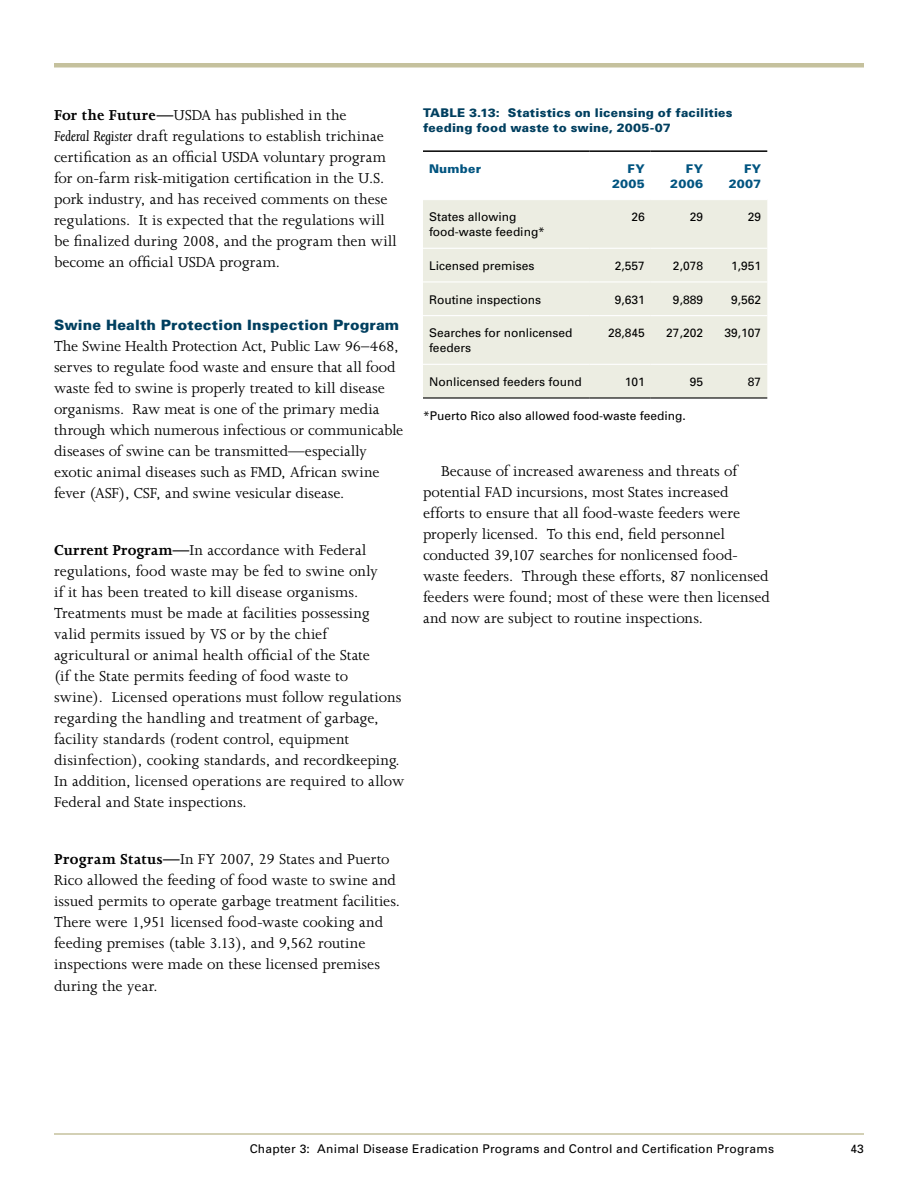
<style>
.page{position:relative;width:918px;height:1188px;background:#fff}
.page>*{position:absolute;margin:0;border:0;box-sizing:border-box;transform-origin:0 0}
.t1{font:16.5px/21px "Joanna";color:#000}
.t2{font:900 14.25px "Univers";letter-spacing:.015em;color:#003f5f}
.t3{font:12px/15px "Univers";color:#000}
.t4{font:12px "Univers";letter-spacing:.02em;color:#000}
.t5{font:900 12px/15px "Univers";letter-spacing:.02em;color:#003f5f}
.t6{font:900 12px/15px "Univers";letter-spacing:.025em;color:#005480;text-align:right}
.s1{font-weight:700}
.s2{font-style:italic}
</style>
<div class="page">
<div style="left:423px;top:200px;width:344px;height:197px;background:#ecede2"></div>
<hr style="left:423px;top:248px;width:166px;height:1px;background:#fff">
<hr style="left:589px;top:248px;width:62px;height:1px;background:#fff">
<hr style="left:651px;top:248px;width:58px;height:1px;background:#fff">
<hr style="left:709px;top:248px;width:58px;height:1px;background:#fff">
<hr style="left:423px;top:281px;width:166px;height:2px;background:#fff">
<hr style="left:589px;top:281px;width:62px;height:2px;background:#fff">
<hr style="left:651px;top:281px;width:58px;height:2px;background:#fff">
<hr style="left:709px;top:281px;width:58px;height:2px;background:#fff">
<hr style="left:423px;top:315px;width:166px;height:1px;background:#fff">
<hr style="left:589px;top:315px;width:62px;height:1px;background:#fff">
<hr style="left:651px;top:315px;width:58px;height:1px;background:#fff">
<hr style="left:709px;top:315px;width:58px;height:1px;background:#fff">
<hr style="left:423px;top:364px;width:166px;height:1px;background:#fff">
<hr style="left:589px;top:364px;width:62px;height:1px;background:#fff">
<hr style="left:651px;top:364px;width:58px;height:1px;background:#fff">
<hr style="left:709px;top:364px;width:58px;height:1px;background:#fff">
<hr style="left:423px;top:150px;width:166px;height:2px;background:#000">
<hr style="left:589px;top:150px;width:62px;height:2px;background:#000">
<hr style="left:651px;top:150px;width:58px;height:2px;background:#000">
<hr style="left:709px;top:150px;width:58px;height:2px;background:#000">
<hr style="left:423px;top:397px;width:166px;height:2px;background:#000">
<hr style="left:589px;top:397px;width:62px;height:2px;background:#000">
<hr style="left:651px;top:397px;width:58px;height:2px;background:#000">
<hr style="left:709px;top:397px;width:58px;height:2px;background:#000">
<div style="left:54px;top:63px;width:810px;height:5px;background:#c5c19d"></div>
<hr style="left:54px;top:1133px;width:810px;height:2px;background:#c5c19d">
<p class="t1" style="left:54px;top:105px;width:344px"><span class="s1">For the Future—</span>USDA has published in the<br><span class="s2">Federal Register</span> draft regulations to establish trichinae certification as an official USDA voluntary program for on-farm risk-mitigation certification in the U.S. pork industry, and has received comments on these regulations. It is expected that the regulations will be finalized during 2008, and the program then will become an official USDA program.</p>
<p class="t2" style="left:54px;top:316px;width:347px">Swine Health Protection Inspection Program</p>
<p class="t1" style="left:54px;top:336px;width:351px">The Swine Health Protection Act, Public Law 96–468, serves to regulate food waste and ensure that all food waste fed to swine is properly treated to kill disease organisms. Raw meat is one of the primary media through which numerous infectious or communicable diseases of swine can be transmitted—especially exotic animal diseases such as FMD, African swine fever (ASF), CSF, and swine vesicular disease.</p>
<p class="t1" style="left:54px;top:540px;width:352px"><span class="s1">Current Program—</span>In accordance with Federal regulations, food waste may be fed to swine only<br>if it has been treated to kill disease organisms.<br>Treatments must be made at facilities possessing valid permits issued by VS or by the chief agricultural or animal health official of the State<br>(if the State permits feeding of food waste to<br>swine). Licensed operations must follow regulations regarding the handling and treatment of garbage, facility standards (rodent control, equipment disinfection), cooking standards, and recordkeeping.<br>In addition, licensed operations are required to allow Federal and State inspections.</p>
<p class="t1" style="left:54px;top:849px;width:348px"><span class="s1">Program Status—</span>In FY 2007, 29 States and Puerto Rico allowed the feeding of food waste to swine and issued permits to operate garbage treatment facilities.<br>There were 1,951 licensed food-waste cooking and feeding premises (table 3.13), and 9,562 routine inspections were made on these licensed premises during the year.</p>
<p class="t5" style="left:423px;top:105px;width:311px">TABLE 3.13: Statistics on licensing of facilities feeding food waste to swine, 2005-07</p>
<p class="t6" style="left:429px;top:161px;width:54px">Number</p>
<p class="t6" style="left:612px;top:161px;width:34px">FY<br>2005</p>
<p class="t6" style="left:670px;top:161px;width:34px">FY<br>2006</p>
<p class="t6" style="left:729px;top:161px;width:34px">FY<br>2007</p>
<p class="t3" style="left:429px;top:209px;width:118px">States allowing food-waste feeding*</p>
<p class="t3" style="left:631px;top:209px;width:15px">26</p>
<p class="t3" style="left:690px;top:209px;width:15px">29</p>
<p class="t3" style="left:748px;top:209px;width:15px">29</p>
<p class="t3" style="left:429px;top:258px;width:107px">Licensed premises</p>
<p class="t3" style="left:615px;top:258px;width:32px">2,557</p>
<p class="t3" style="left:673px;top:258px;width:32px">2,078</p>
<p class="t3" style="left:731px;top:258px;width:32px">1,951</p>
<p class="t3" style="left:429px;top:292px;width:114px">Routine inspections</p>
<p class="t3" style="left:615px;top:292px;width:32px">9,631</p>
<p class="t3" style="left:673px;top:292px;width:32px">9,889</p>
<p class="t3" style="left:731px;top:292px;width:32px">9,562</p>
<p class="t3" style="left:429px;top:325px;width:145px">Searches for nonlicensed feeders</p>
<p class="t3" style="left:608px;top:325px;width:38px">28,845</p>
<p class="t3" style="left:666px;top:325px;width:38px">27,202</p>
<p class="t3" style="left:725px;top:325px;width:38px">39,107</p>
<p class="t3" style="left:429px;top:374px;width:154px">Nonlicensed feeders found</p>
<p class="t3" style="left:625px;top:374px;width:22px">101</p>
<p class="t3" style="left:690px;top:374px;width:15px">95</p>
<p class="t3" style="left:748px;top:374px;width:15px">87</p>
<p class="t3" style="left:423px;top:408px;width:264px">*Puerto Rico also allowed food-waste feeding.</p>
<p class="t1" style="left:423px;top:461px;width:348px;text-indent:18px">Because of increased awareness and threats of potential FAD incursions, most States increased efforts to ensure that all food-waste feeders were properly licensed. To this end, field personnel conducted 39,107 searches for nonlicensed food&shy;waste feeders. Through these efforts, 87 nonlicensed feeders were found; most of these were then licensed and now are subject to routine inspections.</p>
<p class="t4" style="left:250px;top:1141px;width:526px">Chapter 3: Animal Disease Eradication Programs and Control and Certification Programs</p>
<p class="t3" style="left:850px;top:1141px;width:15px">43</p>
</div>
